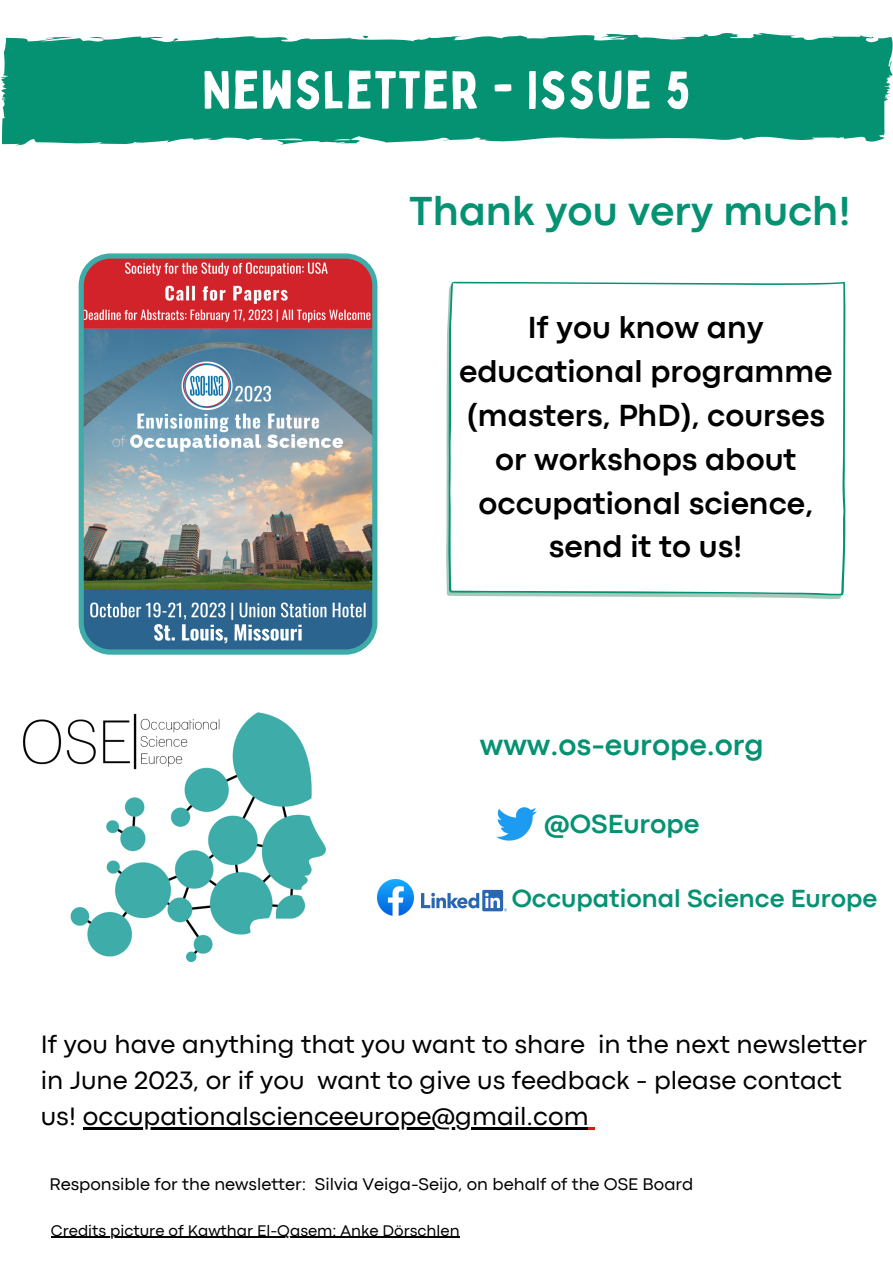
<style>
.page{position:relative;width:893px;height:1264px;background:#fff}
.page>*{position:absolute;margin:0;border:0;box-sizing:border-box;transform-origin:0 0}
.t1{font:52.5px "Bobby Jones";letter-spacing:.03em;color:#fff}
.t2{font:700 42.3px "Codec Pro";color:#059273}
.t3{font:700 31.8px/43.8px "Codec Pro";color:#000;text-align:center}
.t4{font:700 30.3px "Codec Pro";color:#059273}
.t5{font:700 27.3px "Codec Pro";color:#059273}
.t6{font:26.25px/36px "Codec Pro";color:#000}
.t7{font:700 25.8px "Codec Pro";color:#059273}
.t8{font:17.55px "Codec Pro";color:#000}
.t9{font:16.05px "Codec Pro";color:#000}
</style>
<div class="page">
<svg style="left:0;top:33px;width:892px;height:112px;background:#1d9c80"></svg>
<img style="left:79px;top:253px;width:298px;height:401px">
<hr style="left:83px;top:1127px;width:505px;height:2px;background:#000">
<svg style="left:588px;top:1127px;width:7px;height:2px"></svg>
<img style="left:22px;top:712px;width:303px;height:249px">
<img style="left:496px;top:807px;width:40px;height:34px">
<img style="left:377px;top:879px;width:36px;height:36px">
<img style="left:421px;top:889px;width:86px;height:23px">
<svg style="left:448px;top:282px;width:397px;height:313px"></svg>
<hr style="left:51px;top:1236px;width:408px;height:1px;background:#000">
<h1 class="t1" style="left:202px;top:57px;width:489px">NEWSLETTER - ISSUE 5</h1>
<h2 class="t2" style="left:409px;top:196px;width:443px">Thank you very much!</h2>
<p class="t3" style="left:459px;top:308px;width:375px">If you know any educational programme (masters, PhD), courses or workshops about occupational science, send it to us!</p>
<p class="t4" style="left:480px;top:734px;width:285px">www.os-europe.org</p>
<p class="t5" style="left:544px;top:814px;width:156px">@OSEurope</p>
<p class="t7" style="left:511px;top:888px;width:367px">Occupational Science Europe</p>
<p class="t6" style="left:41px;top:1028px;width:827px">If you have anything that you want to share in the next newsletter in June 2023, or if you want to give us feedback - please contact us! occupationalscienceeurope@gmail.com</p>
<p class="t8" style="left:49px;top:1178px;width:645px">Responsible for the newsletter: Silvia Veiga-Seijo, on behalf of the OSE Board</p>
<p class="t9" style="left:51px;top:1224px;width:410px">Credits picture of Kawthar El-Qasem: Anke Dörschlen</p>
</div>
